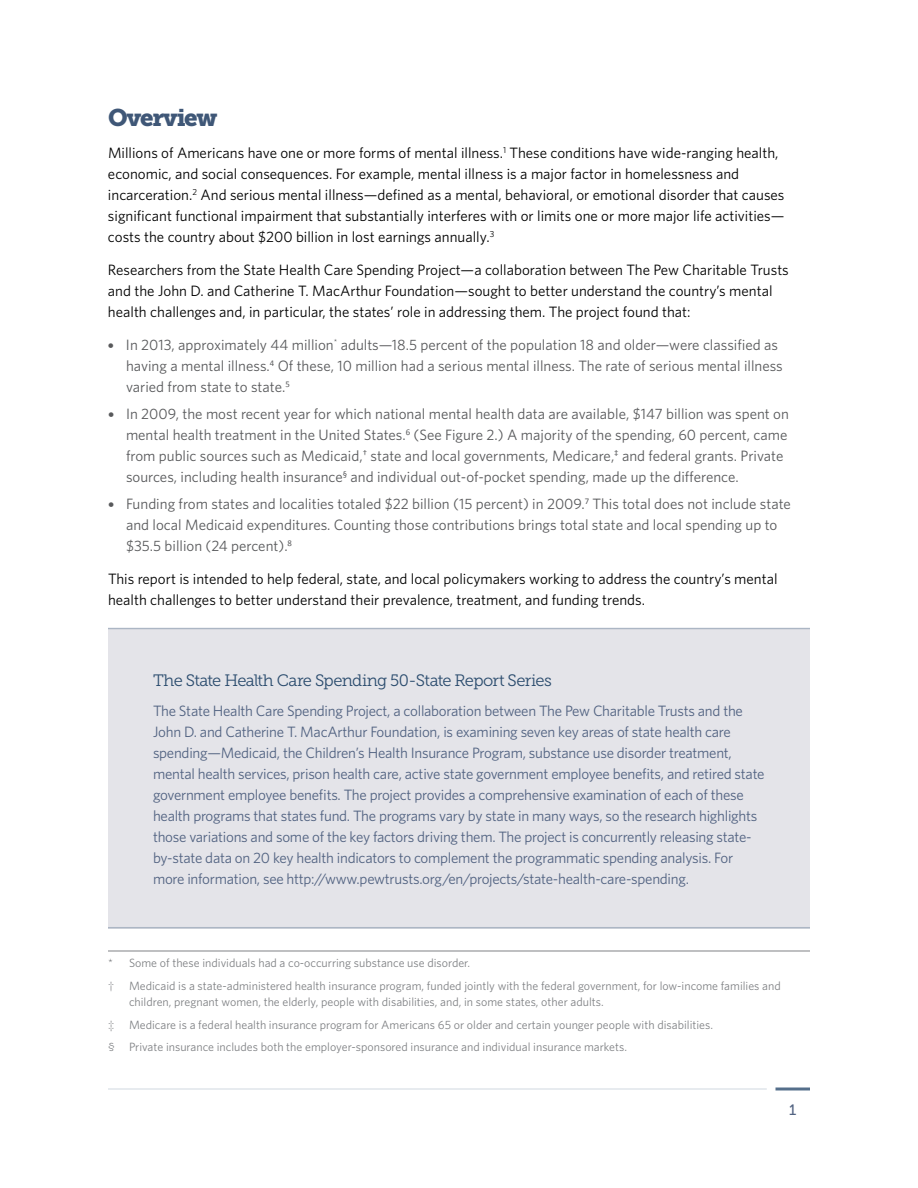
<style>
.page{position:relative;width:918px;height:1188px;background:#fff}
.page>*{position:absolute;margin:0;border:0;box-sizing:border-box;transform-origin:0 0}
.t1{font:24px "Museo Slab 900";letter-spacing:-.055em;color:#3f5777}
.t2{font:16.5px "Museo Slab 300";letter-spacing:-.04em;color:#2b4c6e}
.t3{font:15px/21px "Whitney";color:#000}
.t4{font:15px/21px "Whitney";color:#58595b}
.t5{font:15px/21px "Whitney";letter-spacing:-.02em;color:#516281}
.t6{font:15px "Museo Slab 500";color:#516281}
.t7{font:12px/22.5px "Whitney";color:#808285}
.s1{font-family:"Museo Sans 500"}
</style>
<div class="page">
<hr style="left:108px;top:1088px;width:659px;height:2px;background:#2b4c6e">
<hr style="left:776px;top:1088px;width:34px;height:2px;background:#2b4c6e">
<hr style="left:108px;top:951px;width:702px;height:1px;background:#808285">
<div style="left:108px;top:628px;width:702px;height:300px;background:#e4e4e9"></div>
<hr style="left:108px;top:927px;width:702px;height:1px;background:#2b4c6e">
<hr style="left:108px;top:628px;width:702px;height:1px;background:#2b4c6e">
<h1 class="t1" style="left:108px;top:104px;width:111px">Overview</h1>
<p class="t3" style="left:108px;top:141px;width:678px">Millions of Americans have one or more forms of mental illness.<sup>1</sup> These conditions have wide-ranging health, economic, and social consequences. For example, mental illness is a major factor in homelessness and incarceration.<sup>2</sup> And serious mental illness—defined as a mental, behavioral, or emotional disorder that causes significant functional impairment that substantially interferes with or limits one or more major life activities— costs the country about $200 billion in lost earnings annually.<sup>3</sup></p>
<p class="t3" style="left:108px;top:258px;width:682px">Researchers from the State Health Care Spending Project—a collaboration between The Pew Charitable Trusts and the John D. and Catherine T. MacArthur Foundation—sought to better understand the country’s mental health challenges and, in particular, the states’ role in addressing them. The project found that:</p>
<p class="t4" style="left:126px;top:333px;width:658px;text-indent:-18px"><span class="s1">•</span> In 2013, approximately 44 million<sup>*</sup> adults—18.5 percent of the population 18 and older—were classified as having a mental illness.<sup>4</sup> Of these, 10 million had a serious mental illness. The rate of serious mental illness varied from state to state.<sup>5</sup></p>
<p class="t4" style="left:126px;top:402px;width:664px;text-indent:-18px"><span class="s1">•</span> In 2009, the most recent year for which national mental health data are available, $147 billion was spent on mental health treatment in the United States.<sup>6</sup> (See Figure 2.) A majority of the spending, 60 percent, came from public sources such as Medicaid,<sup>†</sup> state and local governments, Medicare,<sup>‡</sup> and federal grants. Private sources, including health insurance<sup>§</sup> and individual out-of-pocket spending, made up the difference.</p>
<p class="t4" style="left:126px;top:492px;width:666px;text-indent:-18px"><span class="s1">•</span> Funding from states and localities totaled $22 billion (15 percent) in 2009.<sup>7</sup> This total does not include state and local Medicaid expenditures. Counting those contributions brings total state and local spending up to $35.5 billion (24 percent).<sup>8</sup></p>
<p class="t3" style="left:108px;top:567px;width:671px">This report is intended to help federal, state, and local policymakers working to address the country’s mental health challenges to better understand their prevalence, treatment, and funding trends.</p>
<p class="t2" style="left:153px;top:671px;width:400px">The State Health Care Spending 50-State Report Series</p>
<p class="t5" style="left:153px;top:700px;width:613px">The State Health Care Spending Project, a collaboration between The Pew Charitable Trusts and the John D. and Catherine T. MacArthur Foundation, is examining seven key areas of state health care spending—Medicaid, the Children’s Health Insurance Program, substance use disorder treatment, mental health services, prison health care, active state government employee benefits, and retired state government employee benefits. The project provides a comprehensive examination of each of these health programs that states fund. The programs vary by state in many ways, so the research highlights those variations and some of the key factors driving them. The project is concurrently releasing state&shy;by-state data on 20 key health indicators to complement the programmatic spending analysis. For more information, see http://www.pewtrusts.org/en/projects/state-health-care-spending.</p>
<p class="t7" style="left:108px;top:952px;width:364px">* Some of these individuals had a co-occurring substance use disorder. †</p>
<p class="t7" style="left:129px;top:977px;width:653px;line-height:16.5px">Medicaid is a state-administered health insurance program, funded jointly with the federal government, for low-income families and children, pregnant women, the elderly, people with disabilities, and, in some states, other adults.</p>
<p class="t7" style="left:108px;top:1013px;width:607px">‡ Medicare is a federal health insurance program for Americans 65 or older and certain younger people with disabilities. § Private insurance includes both the employer-sponsored insurance and individual insurance markets.</p>
<p class="t6" style="left:789px;top:1101px;width:9px">1</p>
</div>
